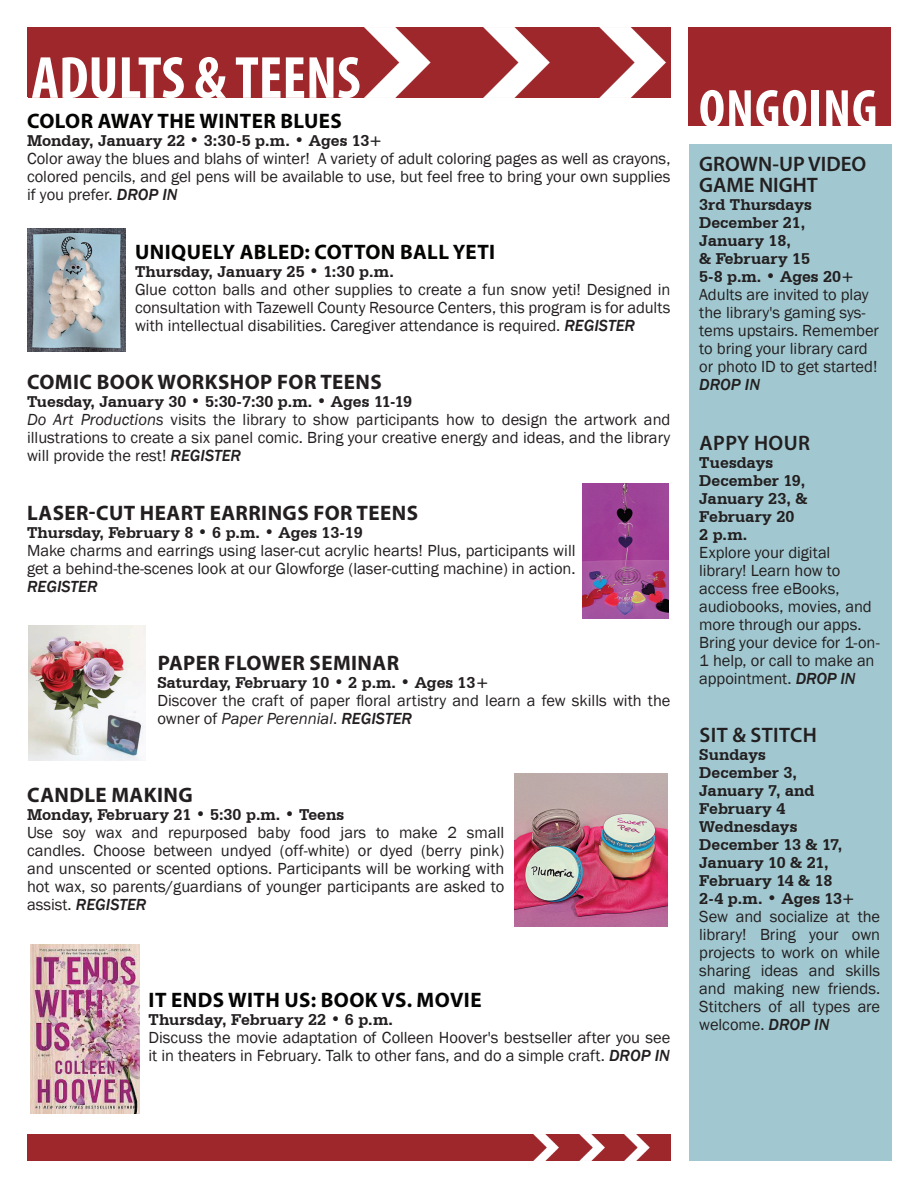
<style>
.page{position:relative;width:918px;height:1188px;background:#fff}
.page>*{position:absolute;margin:0;border:0;box-sizing:border-box;transform-origin:0 0}
.t1{font:700 condensed 60px "Myriad Pro";color:#fff}
.t2{font:700 condensed 54px "Myriad Pro";letter-spacing:.02em;color:#fff}
.t3{font:700 21px "Myriad Pro";letter-spacing:.02em;color:#231f20}
.t4{font:700 21px "Myriad Pro";letter-spacing:.02em;color:#040503}
.t5{font:600 21px/21px "Myriad Pro";color:#231f20}
.t6{font:600 21px "Myriad Pro";letter-spacing:.02em;color:#231f20}
.t7{font:16.5px/18px "Franklin Gothic";color:#231f20}
.t8{font:700 16.5px/18px "Serifa BT";color:#231f20}
.t9{font:italic 500 16.5px "Franklin Gothic";color:#231f20}
.s1{font-weight:500;font-style:italic}
.s2{font-style:italic}
</style>
<div class="page">
<div style="left:689px;top:144px;width:203px;height:1017px;background:#a1c8d0"></div>
<div style="left:688px;top:27px;width:203px;height:99px;background:#9f262b"></div>
<img style="left:28px;top:27px;width:642px;height:70px">
<div style="left:27px;top:1134px;width:643px;height:27px;background:#9e272b"></div>
<img style="left:28px;top:625px;width:117px;height:135px">
<img style="left:582px;top:483px;width:87px;height:135px">
<img style="left:28px;top:228px;width:97px;height:124px">
<img style="left:514px;top:773px;width:154px;height:154px">
<img style="left:30px;top:945px;width:109px;height:168px">
<h1 class="t1" style="left:32px;top:40px;width:331px">ADULTS &amp; TEENS</h1>
<p class="t4" style="left:27px;top:107px;width:316px">COLOR AWAY THE WINTER BLUES</p>
<p class="t8" style="left:27px;top:131px;width:357px">Monday, January 22 • 3:30-5 p.m. • Ages 13+</p>
<p class="t7" style="left:27px;top:150px;width:645px;text-align:justify">Color away the blues and blahs of winter! A variety of adult coloring pages as well as crayons, colored pencils, and gel pens will be available to use, but feel free to bring your own supplies if you prefer. <span class="s1">DROP IN</span></p>
<p class="t4" style="left:135px;top:238px;width:362px">UNIQUELY ABLED: COTTON BALL YETI</p>
<p class="t8" style="left:135px;top:262px;width:260px">Thursday, January 25 • 1:30 p.m.</p>
<p class="t7" style="left:135px;top:281px;width:537px;text-align:justify">Glue cotton balls and other supplies to create a fun snow yeti! Designed in consultation with Tazewell County Resource Centers, this program is for adults with intellectual disabilities. Caregiver attendance is required. <span class="s1">REGISTER</span></p>
<p class="t3" style="left:27px;top:368px;width:356px">COMIC BOOK WORKSHOP FOR TEENS</p>
<p class="t8" style="left:27px;top:392px;width:387px">Tuesday, January 30 • 5:30-7:30 p.m. • Ages 11-19</p>
<p class="t7" style="left:27px;top:411px;width:645px;text-align:justify"><span class="s2">Do Art Productions</span> visits the library to show participants how to design the artwork and illustrations to create a six panel comic. Bring your creative energy and ideas, and the library will provide the rest! <span class="s1">REGISTER</span></p>
<p class="t3" style="left:27px;top:499px;width:392px">LASER-CUT HEART EARRINGS FOR TEENS</p>
<p class="t8" style="left:27px;top:523px;width:337px">Thursday, February 8 • 6 p.m. • Ages 13-19</p>
<p class="t7" style="left:27px;top:542px;width:550px">Make charms and earrings using laser-cut acrylic hearts! Plus, participants will get a behind-the-scenes look at our Glowforge (laser-cutting machine) in action.</p>
<p class="t9" style="left:27px;top:576px;width:72px">REGISTER</p>
<p class="t3" style="left:158px;top:649px;width:243px">PAPER FLOWER SEMINAR</p>
<p class="t8" style="left:158px;top:673px;width:333px">Saturday, February 10 • 2 p.m. • Ages 13+</p>
<p class="t7" style="left:158px;top:692px;width:515px">Discover the craft of paper floral artistry and learn a few skills with the owner of <span class="s2">Paper Perennial</span>. <span class="s1">REGISTER</span></p>
<p class="t3" style="left:27px;top:781px;width:167px">CANDLE MAKING</p>
<p class="t8" style="left:27px;top:805px;width:319px">Monday, February 21 • 5:30 p.m. • Teens</p>
<p class="t7" style="left:27px;top:824px;width:479px;text-align:justify">Use soy wax and repurposed baby food jars to make 2 small candles. Choose between undyed (off-white) or dyed (berry pink) and unscented or scented options. Participants will be working with hot wax, so parents/guardians of younger participants are asked to assist. <span class="s1">REGISTER</span></p>
<p class="t4" style="left:149px;top:986px;width:334px">IT ENDS WITH US: BOOK VS. MOVIE</p>
<p class="t8" style="left:148px;top:1010px;width:246px">Thursday, February 22 • 6 p.m.</p>
<p class="t7" style="left:148px;top:1029px;width:524px">Discuss the movie adaptation of Colleen Hoover's bestseller after you see it in theaters in February. Talk to other fans, and do a simple craft. <span class="s1">DROP IN</span></p>
<h2 class="t2" style="left:699px;top:75px;width:180px">ONGOING</h2>
<p class="t5" style="left:699px;top:152px;width:169px">GROWN-UP VIDEO<br>GAME NIGHT</p>
<p class="t8" style="left:699px;top:195px;width:157px">3rd Thursdays<br>December 21,<br>January 18,<br>&amp; February 15<br>5-8 p.m. • Ages 20+</p>
<p class="t7" style="left:699px;top:285px;width:181px">Adults are invited to play the library's gaming sys&shy;tems upstairs. Remember to bring your library card or photo ID to get started!</p>
<p class="t9" style="left:699px;top:374px;width:62px">DROP IN</p>
<p class="t6" style="left:700px;top:429px;width:112px">APPY HOUR</p>
<p class="t8" style="left:699px;top:453px;width:110px">Tuesdays<br>December 19,<br>January 23, &amp;<br>February 20<br>2 p.m.</p>
<p class="t7" style="left:699px;top:543px;width:182px">Explore your digital library! Learn how to access free eBooks, audiobooks, movies, and more through our apps.<br>Bring your device for 1-on-<br>1 help, or call to make an appointment. <span class="s1">DROP IN</span></p>
<p class="t6" style="left:700px;top:722px;width:119px">SIT &amp; STITCH</p>
<p class="t8" style="left:699px;top:745px;width:157px">Sundays<br>December 3,<br>January 7, and<br>February 4<br>Wednesdays<br>December 13 &amp; 17,<br>January 10 &amp; 21,<br>February 14 &amp; 18<br>2-4 p.m. • Ages 13+</p>
<p class="t7" style="left:699px;top:908px;width:182px;text-align:justify">Sew and socialize at the library! Bring your own projects to work on while sharing ideas and skills and making new friends.<br>Stitchers of all types are welcome. <span class="s1">DROP IN</span></p>
</div>
